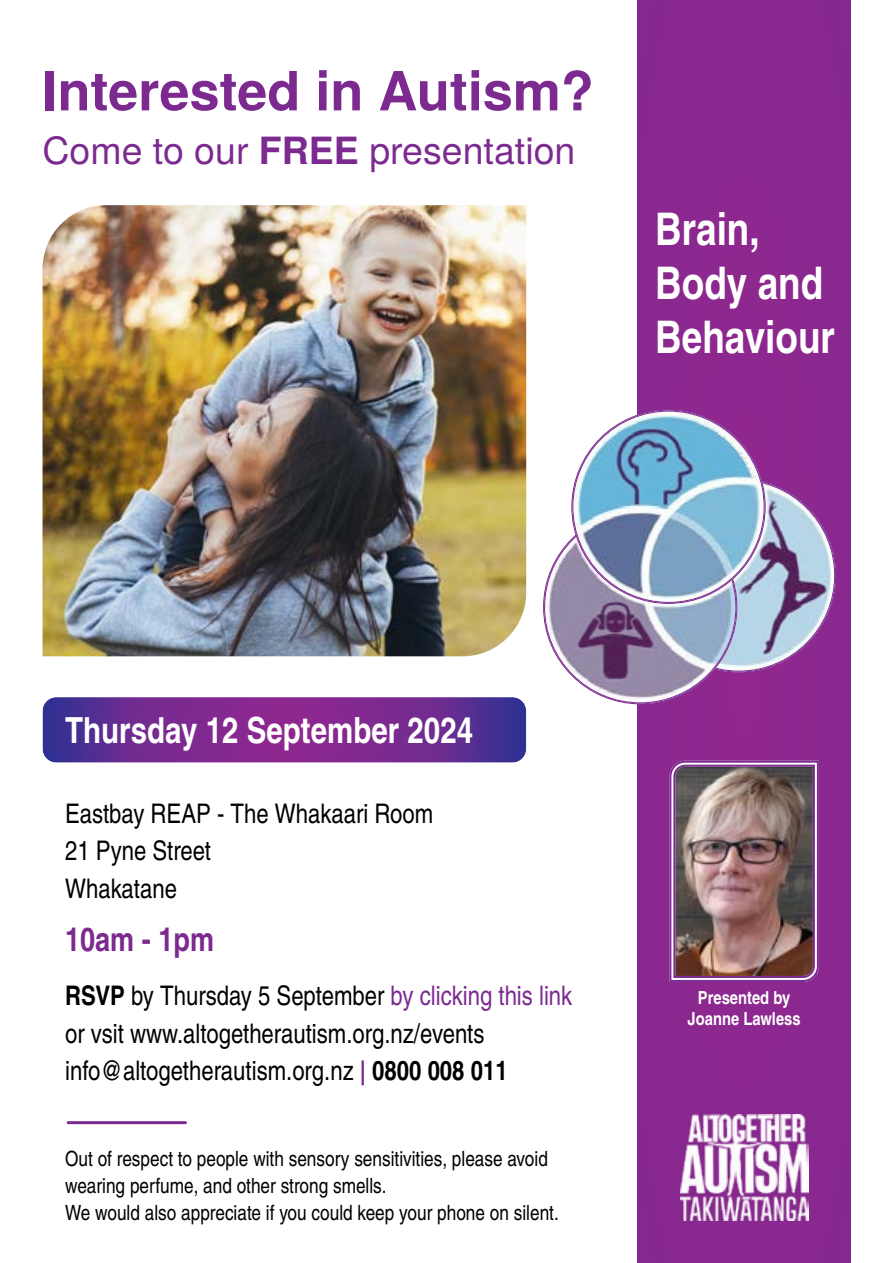
<style>
.page{position:relative;width:893px;height:1263px;background:#fff}
.page>*{position:absolute;margin:0;border:0;box-sizing:border-box;transform-origin:0 0}
.t1{font:700 54px "Te X Gyre Heros";color:#7c2a90}
.t2{font:700 45px/54px "Te X Gyre Heros Condensed";color:#fff}
.t3{font:37.5px "Te X Gyre Heros";color:#7c2a90}
.t4{font:700 36px "Te X Gyre Heros Condensed";color:#fff}
.t5{font:700 33px "Te X Gyre Heros Condensed";color:#7c2a90}
.t6{font:27px/37.5px "Te X Gyre Heros Condensed";color:#000}
.t7{font:21px/27px "Te X Gyre Heros Condensed";color:#000}
.t8{font:700 18px/21px "Te X Gyre Heros Condensed";color:#fff;text-align:center}
.s1{font-weight:700}
.s2{color:#7c2a90}
.s3{font-weight:700;color:#7c2a90}
</style>
<div class="page">
<div style="left:638px;top:0;width:212px;height:1263px;background:#8a2890"></div>
<img style="left:669px;top:760px;width:150px;height:222px">
<img style="left:643px;top:479px;width:192px;height:193px;border-radius:96px">
<img style="left:544px;top:511px;width:192px;height:192px;border-radius:96px">
<img style="left:572px;top:411px;width:193px;height:192px;border-radius:96px">
<img style="left:680px;top:1115px;width:128px;height:105px">
<svg style="left:43px;top:697px;width:483px;height:66px;background:#702e92"></svg>
<img style="left:43px;top:205px;width:483px;height:451px">
<hr style="left:68px;top:1121px;width:117px;height:3px;background:#7c2a90">
<h1 class="t1" style="left:43px;top:60px;width:553px">Interested in Autism?</h1>
<h3 class="t3" style="left:43px;top:136px;width:534px">Come to our <span class="s1">FREE</span> presentation</h3>
<h2 class="t2" style="left:655px;top:206px;width:181px">Brain,<br>Body and<br>Behaviour</h2>
<h3 class="t4" style="left:65px;top:716px;width:410px">Thursday 12 September 2024</h3>
<p class="t6" style="left:65px;top:797px;width:370px">Eastbay REAP - The Whakaari Room<br>21 Pyne Street<br>Whakatane</p>
<p class="t5" style="left:65px;top:926px;width:150px">10am - 1pm</p>
<p class="t6" style="left:65px;top:980px;width:509px"><span class="s1">RSVP</span> by Thursday 5 September <span class="s2">by clicking this link </span>or vsit www.altogetherautism.org.nz/events info@altogetherautism.org.nz <span class="s3">|</span> <span class="s1">0800 008 011</span></p>
<p class="t8" style="left:688px;top:989px;width:115px">Presented by<br>Joanne Lawless</p>
<p class="t7" style="left:65px;top:1147px;width:495px">Out of respect to people with sensory sensitivities, please avoid wearing perfume, and other strong smells.<br>We would also appreciate if you could keep your phone on silent.</p>
</div>
